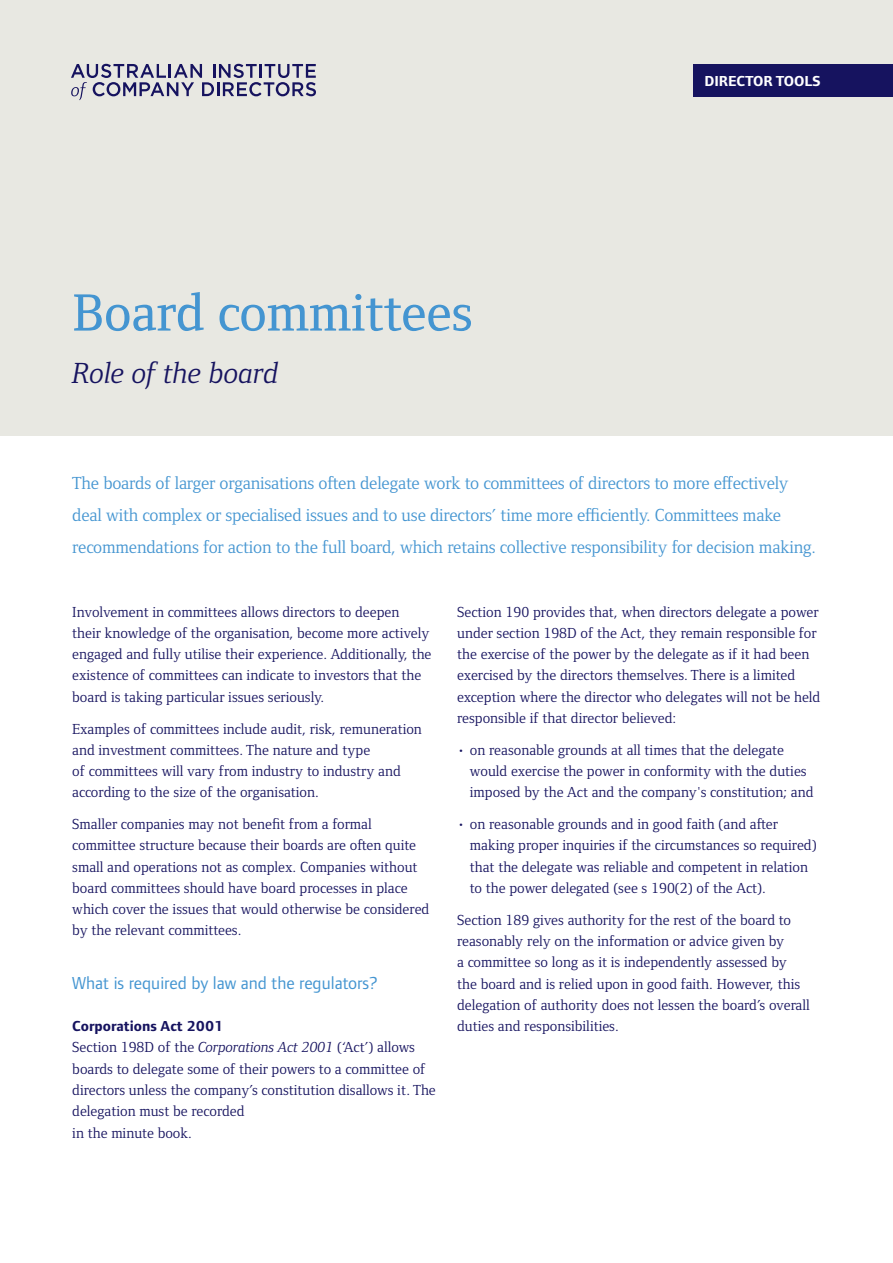
<style>
.page{position:relative;width:893px;height:1263px;background:#fff}
.page>*{position:absolute;margin:0;border:0;box-sizing:border-box;transform-origin:0 0}
.t1{font:500 54px "Foundry Form Serif";letter-spacing:-.005em;color:#4495d1}
.t2{font:italic 30px "Foundry Form Serif";color:#16135f}
.t3{font:18px/32px "Foundry Form Serif";letter-spacing:-.01em;color:#4495d1}
.t4{font:18px "Foundry Form Sans";color:#4495d1}
.t5{font:15px/21.3px "Foundry Form Serif";color:#16135f}
.t6{font:700 15px "Foundry Form Sans";color:#16135f}
.t7{font:700 15px "Foundry Form Sans";color:#fff}
.s1{font-style:italic}
</style>
<div class="page">
<div style="left:0;top:0;width:893px;height:436px;background:#e8e8e2"></div>
<svg style="left:71px;top:64px;width:245px;height:36px"></svg>
<div style="left:693px;top:64px;width:200px;height:33px;background:#16135f"></div>
<h1 class="t1" style="left:72px;top:282px;width:402px">Board committees</h1>
<h2 class="t2" style="left:72px;top:356px;width:208px">Role of the board</h2>
<p class="t7" style="left:704px;top:72px;width:118px">DIRECTOR TOOLS</p>
<p class="t3" style="left:72px;top:467px;width:745px">The boards of larger organisations often delegate work to committees of directors to more effectively deal with complex or specialised issues and to use directors’ time more efficiently. Committees make recommendations for action to the full board, which retains collective responsibility for decision making.</p>
<p class="t5" style="left:72px;top:601px;width:361px">Involvement in committees allows directors to deepen their knowledge of the organisation, become more actively engaged and fully utilise their experience. Additionally, the existence of committees can indicate to investors that the board is taking particular issues seriously.</p>
<p class="t5" style="left:72px;top:718px;width:351px">Examples of committees include audit, risk, remuneration and investment committees. The nature and type<br>of committees will vary from industry to industry and according to the size of the organisation.</p>
<p class="t5" style="left:72px;top:813px;width:359px">Smaller companies may not benefit from a formal committee structure because their boards are often quite small and operations not as complex. Companies without board committees should have board processes in place which cover the issues that would otherwise be considered by the relevant committees.</p>
<p class="t4" style="left:72px;top:972px;width:307px">What is required by law and the regulators?</p>
<p class="t6" style="left:72px;top:1017px;width:153px">Corporations Act 2001</p>
<p class="t5" style="left:72px;top:1037px;width:365px">Section 198D of the <span class="s1">Corporations Act 2001</span> (‘Act’) allows boards to delegate some of their powers to a committee of directors unless the company’s constitution disallows it. The delegation must be recorded<br>in the minute book.</p>
<p class="t5" style="left:457px;top:601px;width:365px">Section 190 provides that, when directors delegate a power under section 198D of the Act, they remain responsible for the exercise of the power by the delegate as if it had been exercised by the directors themselves. There is a limited exception where the director who delegates will not be held responsible if that director believed:</p>
<p class="t5" style="left:470px;top:739px;width:345px;text-indent:-13px">• on reasonable grounds at all times that the delegate would exercise the power in conformity with the duties imposed by the Act and the company's constitution; and</p>
<p class="t5" style="left:470px;top:813px;width:348px;text-indent:-13px">• on reasonable grounds and in good faith (and after making proper inquiries if the circumstances so required) that the delegate was reliable and competent in relation to the power delegated (see s 190(2) of the Act).</p>
<p class="t5" style="left:457px;top:909px;width:354px">Section 189 gives authority for the rest of the board to reasonably rely on the information or advice given by<br>a committee so long as it is independently assessed by the board and is relied upon in good faith. However, this delegation of authority does not lessen the board’s overall duties and responsibilities.</p>
</div>
